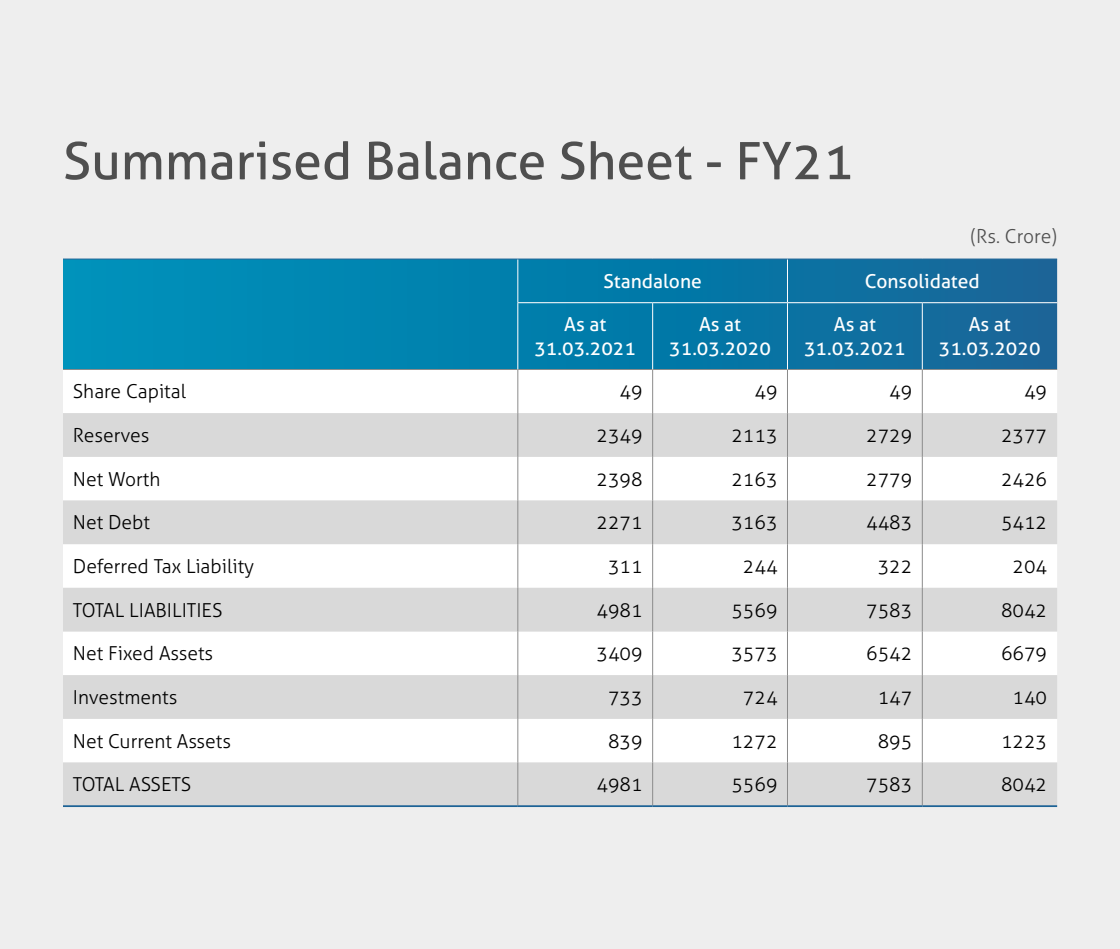
<style>
.page{position:relative;width:1120px;height:949px;background:#fff}
.page>*{position:absolute;margin:0;border:0;box-sizing:border-box;transform-origin:0 0}
.t1{font:51.62px "Aller";color:#4f4f4f}
.t2{font:300 19.25px "Aller";color:#000}
.t3{font:19.25px/23.1px "Aller";color:#fff;text-align:center}
.t4{font:300 19.25px "Aller";color:#4f4f4f}
</style>
<div class="page">
<div style="left:0;top:0;width:1120px;height:948px;background:#eee"></div>
<svg style="left:63px;top:259px;width:994px;height:110px;background:#0381ae"></svg>
<svg style="left:518px;top:303px;width:539px;height:66px;background:#0c73a3"></svg>
<div style="left:63px;top:370px;width:994px;height:43px;background:#fff"></div>
<svg style="left:63px;top:413px;width:994px;height:392px;background:#e9e9e9"></svg>
<hr style="left:63px;top:369px;width:455px;height:1px;background:#8b8b8b">
<hr style="left:518px;top:369px;width:135px;height:1px;background:#8b8b8b">
<hr style="left:518px;top:370px;width:1px;height:43px;background:#8b8b8b">
<hr style="left:653px;top:369px;width:134px;height:1px;background:#8b8b8b">
<hr style="left:652px;top:370px;width:1px;height:43px;background:#8b8b8b">
<hr style="left:787px;top:369px;width:135px;height:1px;background:#8b8b8b">
<hr style="left:787px;top:370px;width:1px;height:43px;background:#8b8b8b">
<hr style="left:922px;top:369px;width:135px;height:1px;background:#8b8b8b">
<hr style="left:922px;top:370px;width:1px;height:43px;background:#8b8b8b">
<hr style="left:518px;top:413px;width:1px;height:44px;background:#8b8b8b">
<hr style="left:652px;top:413px;width:1px;height:44px;background:#8b8b8b">
<hr style="left:787px;top:413px;width:1px;height:44px;background:#8b8b8b">
<hr style="left:922px;top:413px;width:1px;height:44px;background:#8b8b8b">
<hr style="left:518px;top:457px;width:1px;height:43px;background:#8b8b8b">
<hr style="left:652px;top:457px;width:1px;height:43px;background:#8b8b8b">
<hr style="left:787px;top:457px;width:1px;height:43px;background:#8b8b8b">
<hr style="left:922px;top:457px;width:1px;height:43px;background:#8b8b8b">
<hr style="left:518px;top:500px;width:1px;height:44px;background:#8b8b8b">
<hr style="left:652px;top:500px;width:1px;height:44px;background:#8b8b8b">
<hr style="left:787px;top:500px;width:1px;height:44px;background:#8b8b8b">
<hr style="left:922px;top:500px;width:1px;height:44px;background:#8b8b8b">
<hr style="left:518px;top:544px;width:1px;height:44px;background:#8b8b8b">
<hr style="left:652px;top:544px;width:1px;height:44px;background:#8b8b8b">
<hr style="left:787px;top:544px;width:1px;height:44px;background:#8b8b8b">
<hr style="left:922px;top:544px;width:1px;height:44px;background:#8b8b8b">
<hr style="left:518px;top:588px;width:1px;height:43px;background:#8b8b8b">
<hr style="left:652px;top:588px;width:1px;height:43px;background:#8b8b8b">
<hr style="left:787px;top:588px;width:1px;height:43px;background:#8b8b8b">
<hr style="left:922px;top:588px;width:1px;height:43px;background:#8b8b8b">
<hr style="left:518px;top:631px;width:1px;height:44px;background:#8b8b8b">
<hr style="left:652px;top:631px;width:1px;height:44px;background:#8b8b8b">
<hr style="left:787px;top:631px;width:1px;height:44px;background:#8b8b8b">
<hr style="left:922px;top:631px;width:1px;height:44px;background:#8b8b8b">
<hr style="left:518px;top:675px;width:1px;height:43px;background:#8b8b8b">
<hr style="left:652px;top:675px;width:1px;height:43px;background:#8b8b8b">
<hr style="left:787px;top:675px;width:1px;height:43px;background:#8b8b8b">
<hr style="left:922px;top:675px;width:1px;height:43px;background:#8b8b8b">
<hr style="left:518px;top:718px;width:1px;height:44px;background:#8b8b8b">
<hr style="left:652px;top:718px;width:1px;height:44px;background:#8b8b8b">
<hr style="left:787px;top:718px;width:1px;height:44px;background:#8b8b8b">
<hr style="left:922px;top:718px;width:1px;height:44px;background:#8b8b8b">
<hr style="left:518px;top:762px;width:1px;height:43px;background:#8b8b8b">
<hr style="left:652px;top:762px;width:1px;height:43px;background:#8b8b8b">
<hr style="left:787px;top:762px;width:1px;height:43px;background:#8b8b8b">
<hr style="left:922px;top:762px;width:1px;height:43px;background:#8b8b8b">
<hr style="left:63px;top:258px;width:455px;height:1px;background:#1d6396">
<hr style="left:518px;top:258px;width:135px;height:1px;background:#1d6396">
<hr style="left:653px;top:258px;width:134px;height:1px;background:#1d6396">
<hr style="left:787px;top:258px;width:135px;height:1px;background:#1d6396">
<hr style="left:922px;top:258px;width:135px;height:1px;background:#1d6396">
<hr style="left:63px;top:805px;width:455px;height:2px;background:#1d6396">
<hr style="left:518px;top:805px;width:135px;height:2px;background:#1d6396">
<hr style="left:653px;top:805px;width:134px;height:2px;background:#1d6396">
<hr style="left:787px;top:805px;width:135px;height:2px;background:#1d6396">
<hr style="left:922px;top:805px;width:135px;height:2px;background:#1d6396">
<hr style="left:517px;top:259px;width:1px;height:43px;background:#fff">
<hr style="left:787px;top:259px;width:1px;height:43px;background:#fff">
<hr style="left:517px;top:302px;width:136px;height:1px;background:#fff">
<hr style="left:517px;top:303px;width:1px;height:66px;background:#fff">
<hr style="left:653px;top:302px;width:134px;height:1px;background:#fff">
<hr style="left:652px;top:303px;width:1px;height:66px;background:#fff">
<hr style="left:787px;top:302px;width:135px;height:1px;background:#fff">
<hr style="left:787px;top:303px;width:1px;height:66px;background:#fff">
<hr style="left:922px;top:302px;width:135px;height:1px;background:#fff">
<hr style="left:922px;top:303px;width:1px;height:66px;background:#fff">
<h1 class="t1" style="left:63px;top:129px;width:793px">Summarised Balance Sheet - FY21</h1>
<p class="t4" style="left:971px;top:224px;width:88px">(Rs. Crore)</p>
<p class="t3" style="left:603px;top:269px;width:100px">Standalone</p>
<p class="t3" style="left:865px;top:269px;width:117px">Consolidated</p>
<p class="t3" style="left:534px;top:313px;width:103px">As at<br>31.03.2021</p>
<p class="t3" style="left:669px;top:313px;width:103px">As at<br>31.03.2020</p>
<p class="t3" style="left:804px;top:313px;width:103px">As at<br>31.03.2021</p>
<p class="t3" style="left:939px;top:313px;width:103px">As at<br>31.03.2020</p>
<p class="t2" style="left:73px;top:380px;width:115px">Share Capital</p>
<p class="t2" style="left:620px;top:380px;width:25px">49</p>
<p class="t2" style="left:754px;top:380px;width:25px">49</p>
<p class="t2" style="left:889px;top:380px;width:25px">49</p>
<p class="t2" style="left:1024px;top:380px;width:25px">49</p>
<p class="t2" style="left:73px;top:423px;width:78px">Reserves</p>
<p class="t2" style="left:597px;top:423px;width:48px">2349</p>
<p class="t2" style="left:731px;top:423px;width:48px">2113</p>
<p class="t2" style="left:866px;top:423px;width:48px">2729</p>
<p class="t2" style="left:1001px;top:423px;width:48px">2377</p>
<p class="t2" style="left:73px;top:467px;width:89px">Net Worth</p>
<p class="t2" style="left:597px;top:467px;width:48px">2398</p>
<p class="t2" style="left:731px;top:467px;width:48px">2163</p>
<p class="t2" style="left:866px;top:467px;width:48px">2779</p>
<p class="t2" style="left:1001px;top:467px;width:48px">2426</p>
<p class="t2" style="left:73px;top:511px;width:79px">Net Debt</p>
<p class="t2" style="left:597px;top:511px;width:48px">2271</p>
<p class="t2" style="left:731px;top:511px;width:48px">3163</p>
<p class="t2" style="left:866px;top:511px;width:48px">4483</p>
<p class="t2" style="left:1001px;top:511px;width:48px">5412</p>
<p class="t2" style="left:73px;top:554px;width:183px">Deferred Tax Liability</p>
<p class="t2" style="left:608px;top:554px;width:36px">311</p>
<p class="t2" style="left:743px;top:554px;width:36px">244</p>
<p class="t2" style="left:878px;top:554px;width:36px">322</p>
<p class="t2" style="left:1013px;top:554px;width:36px">204</p>
<p class="t2" style="left:73px;top:598px;width:151px">TOTAL LIABILITIES</p>
<p class="t2" style="left:597px;top:598px;width:48px">4981</p>
<p class="t2" style="left:731px;top:598px;width:48px">5569</p>
<p class="t2" style="left:866px;top:598px;width:48px">7583</p>
<p class="t2" style="left:1001px;top:598px;width:48px">8042</p>
<p class="t2" style="left:73px;top:641px;width:142px">Net Fixed Assets</p>
<p class="t2" style="left:597px;top:641px;width:48px">3409</p>
<p class="t2" style="left:731px;top:641px;width:48px">3573</p>
<p class="t2" style="left:866px;top:641px;width:48px">6542</p>
<p class="t2" style="left:1001px;top:641px;width:48px">6679</p>
<p class="t2" style="left:73px;top:685px;width:106px">Investments</p>
<p class="t2" style="left:608px;top:685px;width:36px">733</p>
<p class="t2" style="left:743px;top:685px;width:36px">724</p>
<p class="t2" style="left:878px;top:685px;width:36px">147</p>
<p class="t2" style="left:1013px;top:685px;width:36px">140</p>
<p class="t2" style="left:73px;top:729px;width:160px">Net Current Assets</p>
<p class="t2" style="left:608px;top:729px;width:36px">839</p>
<p class="t2" style="left:731px;top:729px;width:48px">1272</p>
<p class="t2" style="left:878px;top:729px;width:36px">895</p>
<p class="t2" style="left:1001px;top:729px;width:48px">1223</p>
<p class="t2" style="left:73px;top:772px;width:120px">TOTAL ASSETS</p>
<p class="t2" style="left:597px;top:772px;width:48px">4981</p>
<p class="t2" style="left:731px;top:772px;width:48px">5569</p>
<p class="t2" style="left:866px;top:772px;width:48px">7583</p>
<p class="t2" style="left:1001px;top:772px;width:48px">8042</p>
</div>
